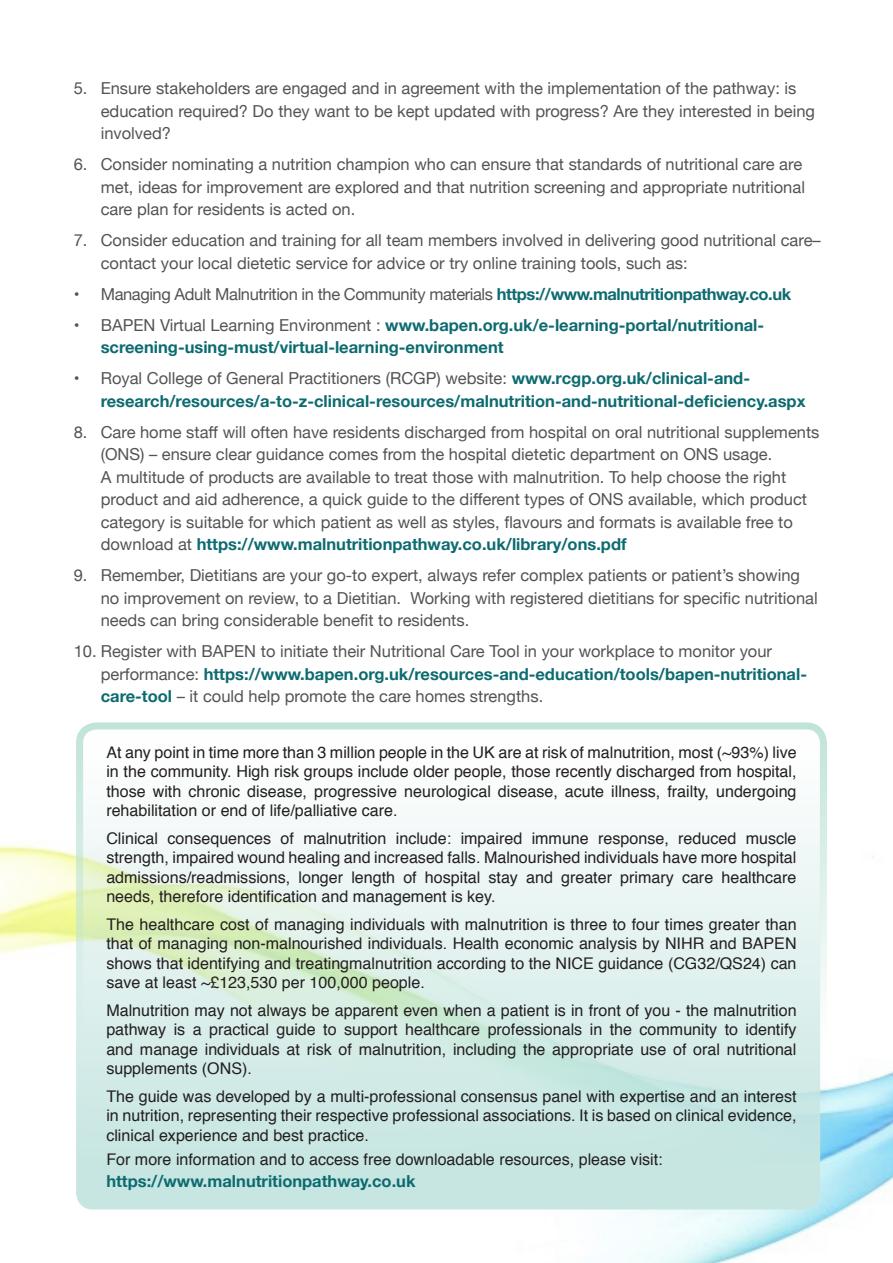
<style>
.page{position:relative;width:893px;height:1263px;background:#fff}
.page>*{position:absolute;margin:0;border:0;box-sizing:border-box;transform-origin:0 0}
.t1{font:16.5px/22.5px "Helvetica Neue";color:#525453}
.t2{font:700 16.5px/22.5px "Helvetica Neue";color:#0d6b70}
.t3{font:16.5px "Helvetica Neue";letter-spacing:-.025em;color:#525453}
.t4{font:16.05px/19.5px "Helvetica";color:#231f20;text-align:justify}
.s1{font-weight:700;color:#0d6b70}
.s2{font-weight:400;color:#525453}
</style>
<div class="page">
<img style="left:0;top:845px;width:893px;height:418px">
<div style="left:76px;top:722px;width:751px;height:494px;border:7px solid #aadbcb;border-radius:17px"></div>
<svg style="left:76px;top:729px;width:744px;height:480px"></svg>
<p class="t1" style="left:101px;top:78px;width:716px;text-indent:-27px">5. Ensure stakeholders are engaged and in agreement with the implementation of the pathway: is education required? Do they want to be kept updated with progress? Are they interested in being involved?</p>
<p class="t1" style="left:101px;top:154px;width:706px;text-indent:-27px">6. Consider nominating a nutrition champion who can ensure that standards of nutritional care are met, ideas for improvement are explored and that nutrition screening and appropriate nutritional care plan for residents is acted on.</p>
<p class="t1" style="left:101px;top:230px;width:722px;text-indent:-27px">7. Consider education and training for all team members involved in delivering good nutritional care– contact your local dietetic service for advice or try online training tools, such as:</p>
<p class="t3" style="left:74px;top:282px;width:719px">• Managing Adult Malnutrition in the Community materials <span class="s1">https://www.malnutritionpathway.co.uk</span></p>
<p class="t2" style="left:101px;top:314px;width:665px;text-indent:-27px"><span class="s2">• BAPEN Virtual Learning Environment :</span> www.bapen.org.uk/e-learning-portal/nutritional&shy;screening-using-must/virtual-learning-environment</p>
<p class="t2" style="left:101px;top:368px;width:706px;text-indent:-27px"><span class="s2">• Royal College of General Practitioners (RCGP) website:</span> www.rcgp.org.uk/clinical-and&shy;research/resources/a-to-z-clinical-resources/malnutrition-and-nutritional-deficiency.aspx</p>
<p class="t1" style="left:101px;top:422px;width:720px;text-indent:-27px">8. Care home staff will often have residents discharged from hospital on oral nutritional supplements (ONS) – ensure clear guidance comes from the hospital dietetic department on ONS usage.<br>A multitude of products are available to treat those with malnutrition. To help choose the right product and aid adherence, a quick guide to the different types of ONS available, which product category is suitable for which patient as well as styles, flavours and formats is available free to download at <span class="s1">https://www.malnutritionpathway.co.uk/library/ons.pdf</span></p>
<p class="t1" style="left:101px;top:565px;width:718px;text-indent:-27px">9. Remember, Dietitians are your go-to expert, always refer complex patients or patient’s showing no improvement on review, to a Dietitian. Working with registered dietitians for specific nutritional needs can bring considerable benefit to residents.</p>
<p class="t1" style="left:101px;top:641px;width:708px;text-indent:-27px">10. Register with BAPEN to initiate their Nutritional Care Tool in your workplace to monitor your performance: <span class="s1">https://www.bapen.org.uk/resources-and-education/tools/bapen-nutritional&shy;care-tool</span> – it could help promote the care homes strengths.</p>
<p class="t4" style="left:106px;top:743px;width:692px">At any point in time more than 3 million people in the UK are at risk of malnutrition, most (~93%) live in the community. High risk groups include older people, those recently discharged from hospital, those with chronic disease, progressive neurological disease, acute illness, frailty, undergoing rehabilitation or end of life/palliative care.</p>
<p class="t4" style="left:106px;top:829px;width:692px">Clinical consequences of malnutrition include: impaired immune response, reduced muscle strength, impaired wound healing and increased falls. Malnourished individuals have more hospital admissions/readmissions, longer length of hospital stay and greater primary care healthcare needs, therefore identification and management is key.</p>
<p class="t4" style="left:106px;top:915px;width:692px">The healthcare cost of managing individuals with malnutrition is three to four times greater than that of managing non-malnourished individuals. Health economic analysis by NIHR and BAPEN shows that identifying and treatingmalnutrition according to the NICE guidance (CG32/QS24) can save at least ~£123,530 per 100,000 people.</p>
<p class="t4" style="left:106px;top:1001px;width:692px">Malnutrition may not always be apparent even when a patient is in front of you - the malnutrition pathway is a practical guide to support healthcare professionals in the community to identify and manage individuals at risk of malnutrition, including the appropriate use of oral nutritional supplements (ONS).</p>
<p class="t4" style="left:106px;top:1087px;width:692px">The guide was developed by a multi-professional consensus panel with expertise and an interest in nutrition, representing their respective professional associations. It is based on clinical evidence, clinical experience and best practice.</p>
<p class="t4" style="left:106px;top:1149px;width:558px">For more information and to access free downloadable resources, please visit:</p>
<p class="t2" style="left:106px;top:1170px;width:311px">https://www.malnutritionpathway.co.uk</p>
</div>
